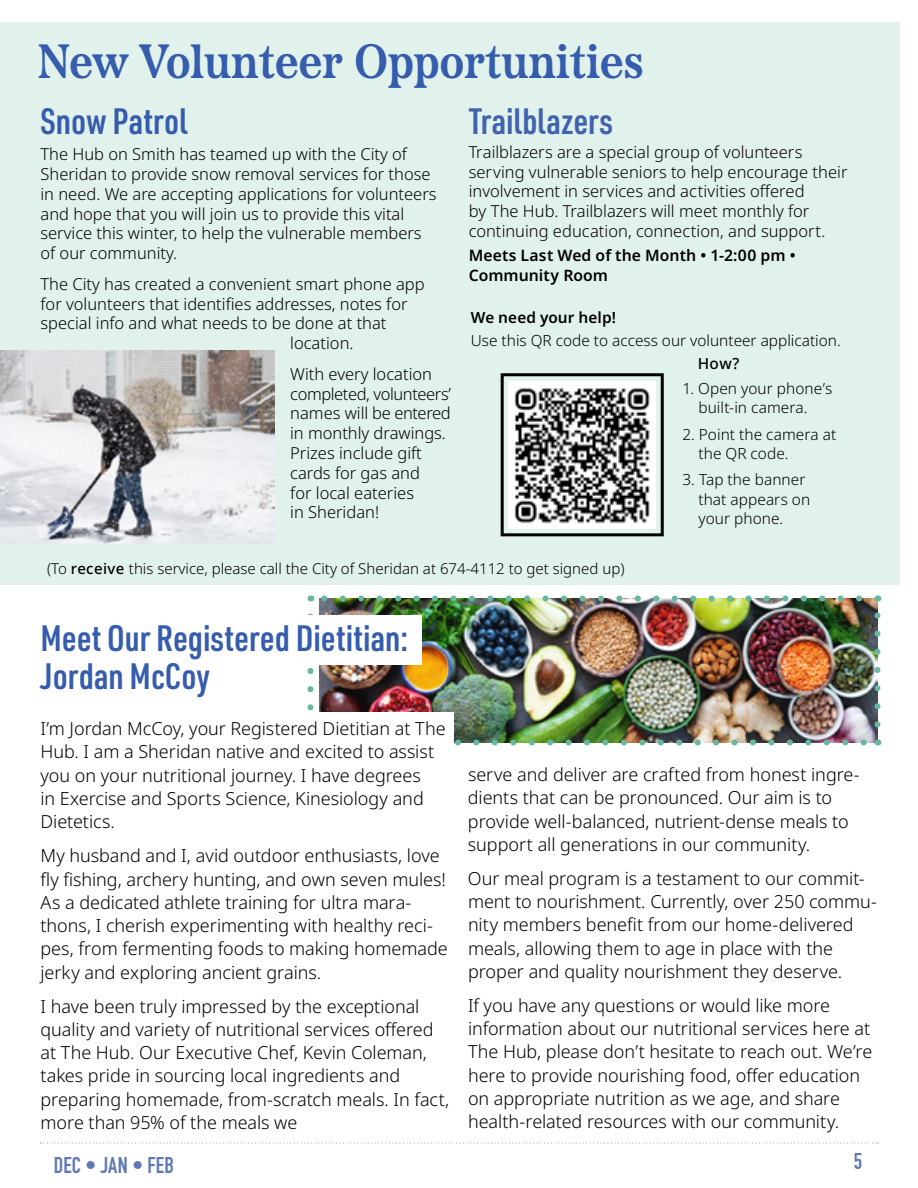
<style>
.page{position:relative;width:918px;height:1188px;background:#fff}
.page>*{position:absolute;margin:0;border:0;box-sizing:border-box;transform-origin:0 0}
.t1{font:600 48px "Etna";color:#355cad}
.t2{font:600 36px/37.5px "URWDIN Cond";color:#355cad}
.t3{font:600 36px "URWDIN Cond";letter-spacing:.005em;color:#4163af}
.t4{font:22.5px "DIN Engschrift Std";letter-spacing:.01em;color:#6178b7}
.t5{font:300 18px/23.2px "Noto Sans";letter-spacing:-.005em;color:#000}
.t6{font:300 16.5px/19.8px "Noto Sans";color:#000}
.t7{font:600 15.75px/19.8px "Noto Sans";letter-spacing:.005em;color:#000}
.t8{font:300 15.3px/19.5px "Noto Sans";letter-spacing:.005em;color:#000}
.t9{font:600 15.3px "Noto Sans";letter-spacing:.005em;color:#000}
.t10{font:500 15.3px "Noto Sans";color:#000}
.t11{font:300 15px "Noto Sans";color:#000}
.s1{font-weight:500}
</style>
<div class="page">
<div style="left:0;top:23px;width:899px;height:562px;background:#e1f1ec"></div>
<svg style="left:40px;top:1142px;width:839px;height:2px"></svg>
<img style="left:320px;top:598px;width:558px;height:145px">
<svg style="left:308px;top:668px;width:6px;height:43px"></svg>
<img style="left:454px;top:740px;width:414px;height:6px">
<svg style="left:874px;top:608px;width:6px;height:117px"></svg>
<img style="left:320px;top:596px;width:539px;height:6px">
<div style="left:258px;top:615px;width:164px;height:50px;background:#fff"></div>
<div style="left:290px;top:712px;width:164px;height:50px;background:#fff"></div>
<img style="left:0;top:350px;width:274px;height:194px">
<img style="left:509px;top:381px;width:147px;height:147px">
<div style="left:501px;top:373px;width:163px;height:163px;border:3px solid #000"></div>
<h1 class="t1" style="left:38px;top:24px;width:608px">New Volunteer Opportunities</h1>
<h2 class="t2" style="left:40px;top:101px;width:149px">Snow Patrol</h2>
<p class="t6" style="left:40px;top:145px;width:398px">The Hub on Smith has teamed up with the City of Sheridan to provide snow removal services for those in need. We are accepting applications for volunteers and hope that you will join us to provide this vital service this winter, to help the vulnerable members of our community.</p>
<p class="t6" style="left:40px;top:274px;width:386px">The City has created a convenient smart phone app</p>
<p class="t6" style="left:40px;top:294px;width:369px">for volunteers that identifies addresses, notes for</p>
<p class="t6" style="left:40px;top:314px;width:348px">special info and what needs to be done at that</p>
<p class="t6" style="left:290px;top:334px;width:65px">location.</p>
<p class="t6" style="left:290px;top:364px;width:162px">With every location completed, volunteers’ names will be entered in monthly drawings.<br>Prizes include gift cards for gas and<br>for local eateries<br>in Sheridan!</p>
<h2 class="t3" style="left:469px;top:97px;width:146px">Trailblazers</h2>
<p class="t6" style="left:469px;top:142px;width:380px">Trailblazers are a special group of volunteers serving vulnerable seniors to help encourage their involvement in services and activities offered<br>by The Hub. Trailblazers will meet monthly for continuing education, connection, and support.</p>
<p class="t7" style="left:469px;top:246px;width:328px">Meets Last Wed of the Month • 1-2:00 pm •<br>Community Room</p>
<p class="t9" style="left:471px;top:306px;width:147px">We need your help!</p>
<p class="t8" style="left:471px;top:331px;width:371px">Use this QR code to access our volunteer application.</p>
<p class="t10" style="left:698px;top:352px;width:43px">How?</p>
<p class="t8" style="left:682px;top:379px;width:151px;text-align:center">1. Open your phone’s built-in camera.</p>
<p class="t8" style="left:698px;top:425px;width:139px;text-indent:-16px">2. Point the camera at the QR code.</p>
<p class="t8" style="left:698px;top:470px;width:113px;text-indent:-16px">3. Tap the banner that appears on your phone.</p>
<p class="t11" style="left:47px;top:558px;width:579px">(To <span class="s1">receive</span> this service, please call the City of Sheridan at 674-4112 to get signed up)</p>
<h2 class="t2" style="left:40px;top:618px;width:369px">Meet Our Registered Dietitian:<br>Jordan McCoy</h2>
<p class="t5" style="left:40px;top:717px;width:407px">I’m Jordan McCoy, your Registered Dietitian at The Hub. I am a Sheridan native and excited to assist you on your nutritional journey. I have degrees<br>in Exercise and Sports Science, Kinesiology and Dietetics.</p>
<p class="t5" style="left:40px;top:845px;width:409px">My husband and I, avid outdoor enthusiasts, love fly fishing, archery hunting, and own seven mules!<br>As a dedicated athlete training for ultra mara&shy;thons, I cherish experimenting with healthy reci&shy;pes, from fermenting foods to making homemade jerky and exploring ancient grains.</p>
<p class="t5" style="left:40px;top:995px;width:410px">I have been truly impressed by the exceptional quality and variety of nutritional services offered at The Hub. Our Executive Chef, Kevin Coleman, takes pride in sourcing local ingredients and preparing homemade, from-scratch meals. In fact, more than 95% of the meals we</p>
<p class="t4" style="left:54px;top:1151px;width:122px">DEC • JAN • FEB</p>
<p class="t5" style="left:468px;top:763px;width:393px">serve and deliver are crafted from honest ingre&shy;dients that can be pronounced. Our aim is to provide well-balanced, nutrient-dense meals to support all generations in our community.</p>
<p class="t5" style="left:468px;top:867px;width:410px">Our meal program is a testament to our commit&shy;ment to nourishment. Currently, over 250 commu&shy;nity members benefit from our home-delivered meals, allowing them to age in place with the proper and quality nourishment they deserve.</p>
<p class="t5" style="left:468px;top:994px;width:406px">If you have any questions or would like more information about our nutritional services here at The Hub, please don’t hesitate to reach out. We’re here to provide nourishing food, offer education on appropriate nutrition as we age, and share health-related resources with our community.</p>
<p class="t4" style="left:854px;top:1148px;width:10px">5</p>
</div>
